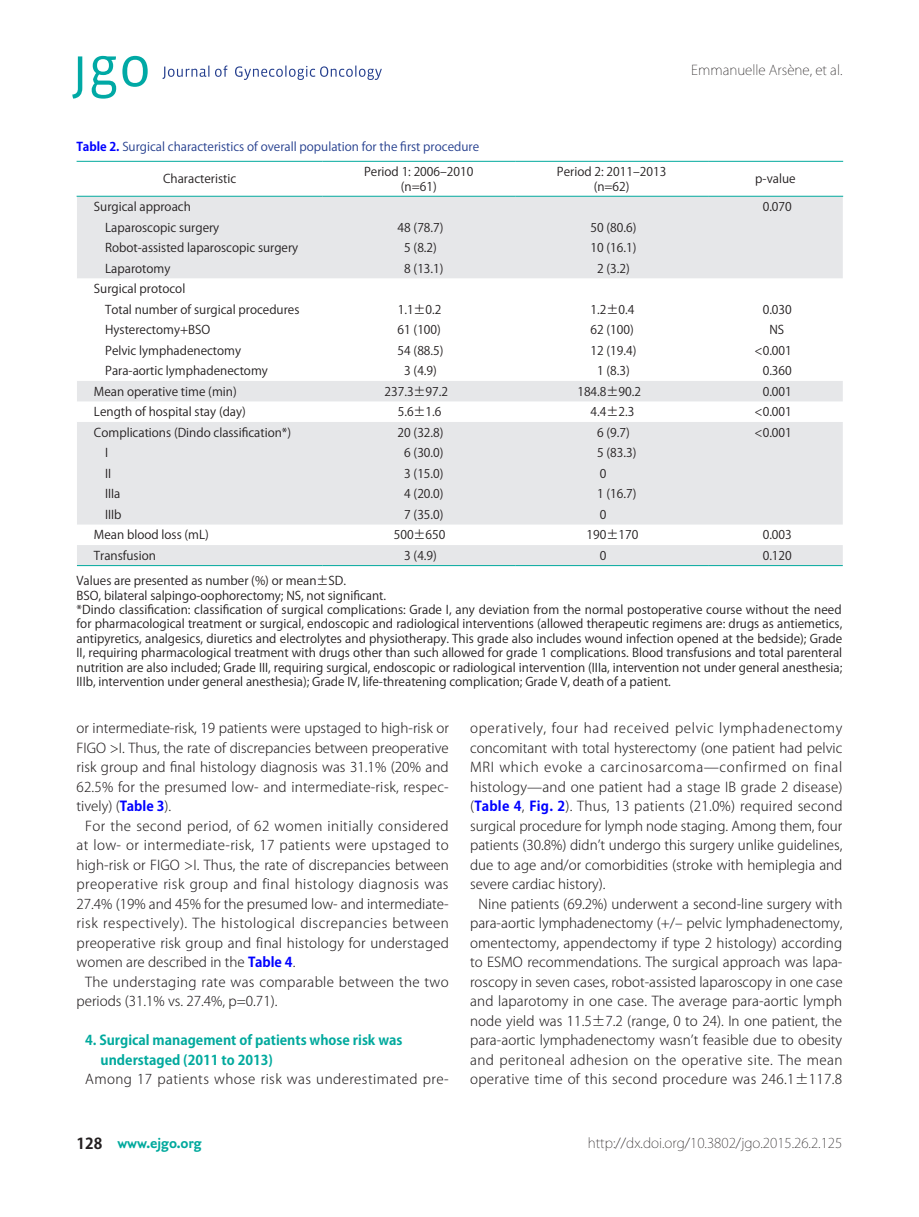
<style>
.page{position:relative;width:919px;height:1217px;background:#fff}
.page>*{position:absolute;margin:0;border:0;box-sizing:border-box;transform-origin:0 0}
.t1{font:700 15px "Nexus Sans";color:#00a99d}
.t2{font:300 13.5px/19.5px "Koz Go Pro";letter-spacing:.015em;color:#231f20;text-align:justify}
.t3{font:200 13.5px "Koz Go Pro";color:#231f20}
.t4{font:700 13.5px/19.5px "Koz Go Pro";color:#00a99d}
.t5{font:12px/14.4px "Koz Go Pro";color:#231f20;text-align:center}
.t6{font:12px "Koz Go Pro";color:#253f8e}
.s1{font-weight:700;color:#00f}
.s2{font-family:"Koz Go Pro";color:#231f20}
</style>
<div class="page">
<svg style="left:72px;top:56px;width:76px;height:43px"></svg>
<svg style="left:162px;top:65px;width:220px;height:15px"></svg>
<svg style="left:77px;top:197px;width:765px;height:368px;fill:#e6e7e9"></svg>
<hr style="left:77px;top:161px;width:245px;height:1px;background:#00a99d">
<hr style="left:322px;top:161px;width:193px;height:1px;background:#00a99d">
<hr style="left:515px;top:161px;width:193px;height:1px;background:#00a99d">
<hr style="left:708px;top:161px;width:135px;height:1px;background:#00a99d">
<hr style="left:77px;top:196px;width:245px;height:1px;background:#00a99d">
<hr style="left:322px;top:196px;width:193px;height:1px;background:#00a99d">
<hr style="left:515px;top:196px;width:193px;height:1px;background:#00a99d">
<hr style="left:708px;top:196px;width:135px;height:1px;background:#00a99d">
<hr style="left:77px;top:565px;width:245px;height:1px;background:#00a99d">
<hr style="left:322px;top:565px;width:193px;height:1px;background:#00a99d">
<hr style="left:515px;top:565px;width:193px;height:1px;background:#00a99d">
<hr style="left:708px;top:565px;width:134px;height:1px;background:#00a99d">
<p class="t3" style="left:691px;top:61px;width:153px">Emmanuelle Arsène, et al.</p>
<p class="t6" style="left:77px;top:139px;width:404px"><span class="s1">Table 2.</span> Surgical characteristics of overall population for the first procedure</p>
<p class="t5" style="left:163px;top:172px;width:74px">Characteristic</p>
<p class="t5" style="left:364px;top:165px;width:111px">Period 1: 2006–2010 (n=61)</p>
<p class="t5" style="left:557px;top:165px;width:111px">Period 2: 2011–2013 (n=62)</p>
<p class="t5" style="left:755px;top:172px;width:42px">p-value</p>
<p class="t5" style="left:94px;top:200px;width:98px">Surgical approach</p>
<p class="t5" style="left:762px;top:200px;width:31px">0.070</p>
<p class="t5" style="left:105px;top:220px;width:116px">Laparoscopic surgery</p>
<p class="t5" style="left:397px;top:220px;width:47px">48 (78.7)</p>
<p class="t5" style="left:590px;top:220px;width:47px">50 (80.6)</p>
<p class="t5" style="left:105px;top:241px;width:194px">Robot-assisted laparoscopic surgery</p>
<p class="t5" style="left:404px;top:241px;width:34px">5 (8.2)</p>
<p class="t5" style="left:590px;top:241px;width:47px">10 (16.1)</p>
<p class="t5" style="left:105px;top:261px;width:67px">Laparotomy</p>
<p class="t5" style="left:404px;top:261px;width:41px">8 (13.1)</p>
<p class="t5" style="left:597px;top:261px;width:34px">2 (3.2)</p>
<p class="t5" style="left:105px;top:279px;width:196px;line-height:20.5px;text-align:left;text-indent:-11px">Surgical protocol<br>Total number of surgical procedures</p>
<p class="t5" style="left:398px;top:302px;width:45px">1.1±0.2</p>
<p class="t5" style="left:590px;top:302px;width:45px">1.2±0.4</p>
<p class="t5" style="left:762px;top:302px;width:31px">0.030</p>
<p class="t5" style="left:105px;top:323px;width:107px">Hysterectomy+BSO</p>
<p class="t5" style="left:397px;top:323px;width:45px">61 (100)</p>
<p class="t5" style="left:590px;top:323px;width:45px">62 (100)</p>
<p class="t5" style="left:769px;top:323px;width:16px">NS</p>
<p class="t5" style="left:105px;top:343px;width:137px">Pelvic lymphadenectomy</p>
<p class="t5" style="left:397px;top:343px;width:47px">54 (88.5)</p>
<p class="t5" style="left:590px;top:343px;width:47px">12 (19.4)</p>
<p class="t5" style="left:754px;top:343px;width:39px">&lt;0.001</p>
<p class="t5" style="left:105px;top:364px;width:164px">Para-aortic lymphadenectomy</p>
<p class="t5" style="left:404px;top:364px;width:34px">3 (4.9)</p>
<p class="t5" style="left:597px;top:364px;width:34px">1 (8.3)</p>
<p class="t5" style="left:762px;top:364px;width:31px">0.360</p>
<p class="t5" style="left:94px;top:384px;width:144px">Mean operative time (min)</p>
<p class="t5" style="left:384px;top:384px;width:65px">237.3±97.2</p>
<p class="t5" style="left:577px;top:384px;width:65px">184.8±90.2</p>
<p class="t5" style="left:762px;top:384px;width:31px">0.001</p>
<p class="t5" style="left:94px;top:405px;width:153px">Length of hospital stay (day)</p>
<p class="t5" style="left:398px;top:405px;width:45px">5.6±1.6</p>
<p class="t5" style="left:590px;top:405px;width:45px">4.4±2.3</p>
<p class="t5" style="left:754px;top:405px;width:39px">&lt;0.001</p>
<p class="t5" style="left:94px;top:425px;width:199px">Complications (Dindo classification*)</p>
<p class="t5" style="left:397px;top:425px;width:47px">20 (32.8)</p>
<p class="t5" style="left:597px;top:425px;width:34px">6 (9.7)</p>
<p class="t5" style="left:754px;top:425px;width:39px">&lt;0.001</p>
<p class="t5" style="left:105px;top:446px;width:5px">I</p>
<p class="t5" style="left:404px;top:446px;width:41px">6 (30.0)</p>
<p class="t5" style="left:597px;top:446px;width:41px">5 (83.3)</p>
<p class="t5" style="left:105px;top:466px;width:8px">II</p>
<p class="t5" style="left:404px;top:466px;width:41px">3 (15.0)</p>
<p class="t5" style="left:600px;top:466px;width:8px">0</p>
<p class="t5" style="left:105px;top:487px;width:17px">IIIa</p>
<p class="t5" style="left:404px;top:487px;width:41px">4 (20.0)</p>
<p class="t5" style="left:597px;top:487px;width:41px">1 (16.7)</p>
<p class="t5" style="left:105px;top:507px;width:18px">IIIb</p>
<p class="t5" style="left:404px;top:507px;width:41px">7 (35.0)</p>
<p class="t5" style="left:600px;top:507px;width:8px">0</p>
<p class="t5" style="left:94px;top:528px;width:116px">Mean blood loss (mL)</p>
<p class="t5" style="left:394px;top:528px;width:53px">500±650</p>
<p class="t5" style="left:586px;top:528px;width:53px">190±170</p>
<p class="t5" style="left:762px;top:528px;width:31px">0.003</p>
<p class="t5" style="left:94px;top:548px;width:63px">Transfusion</p>
<p class="t5" style="left:404px;top:548px;width:34px">3 (4.9)</p>
<p class="t5" style="left:600px;top:548px;width:8px">0</p>
<p class="t5" style="left:762px;top:548px;width:31px">0.120</p>
<p class="t5" style="left:77px;top:573px;width:767px;text-align:left">Values are presented as number (%) or mean±SD.<br>BSO, bilateral salpingo-oophorectomy; NS, not significant.<br>*Dindo classification: classification of surgical complications: Grade I, any deviation from the normal postoperative course without the need for pharmacological treatment or surgical, endoscopic and radiological interventions (allowed therapeutic regimens are: drugs as antiemetics, antipyretics, analgesics, diuretics and electrolytes and physiotherapy. This grade also includes wound infection opened at the bedside); Grade II, requiring pharmacological treatment with drugs other than such allowed for grade 1 complications. Blood transfusions and total parenteral nutrition are also included; Grade III, requiring surgical, endoscopic or radiological intervention (IIIa, intervention not under general anesthesia; IIIb, intervention under general anesthesia); Grade IV, life-threatening complication; Grade V, death of a patient.</p>
<p class="t2" style="left:77px;top:718px;width:374px">or intermediate-risk, 19 patients were upstaged to high-risk or FIGO &gt;I. Thus, the rate of discrepancies between preoperative risk group and final histology diagnosis was 31.1% (20% and 62.5% for the presumed low- and intermediate-risk, respec&shy;tively) (<span class="s1">Table 3</span>).</p>
<p class="t2" style="left:77px;top:816px;width:374px;text-indent:9px">For the second period, of 62 women initially considered at low- or intermediate-risk, 17 patients were upstaged to high-risk or FIGO &gt;I. Thus, the rate of discrepancies between preoperative risk group and final histology diagnosis was 27.4% (19% and 45% for the presumed low- and intermediate&shy;risk respectively). The histological discrepancies between preoperative risk group and final histology for understaged women are described in the <span class="s1">Table 4</span>.</p>
<p class="t2" style="left:77px;top:972px;width:373px;text-indent:9px">The understaging rate was comparable between the two periods (31.1% vs. 27.4%, p=0.71).</p>
<p class="t4" style="left:101px;top:1031px;width:303px;text-indent:-15px">4. Surgical management of patients whose risk was understaged (2011 to 2013)</p>
<p class="t2" style="left:85px;top:1069px;width:365px">Among 17 patients whose risk was underestimated pre-</p>
<p class="t2" style="left:470px;top:718px;width:374px">operatively, four had received pelvic lymphadenectomy concomitant with total hysterectomy (one patient had pelvic MRI which evoke a carcinosarcoma—confirmed on final histology—and one patient had a stage IB grade 2 disease) (<span class="s1">Table 4</span>, <span class="s1">Fig. 2</span>). Thus, 13 patients (21.0%) required second surgical procedure for lymph node staging. Among them, four patients (30.8%) didn’t undergo this surgery unlike guidelines, due to age and/or comorbidities (stroke with hemiplegia and severe cardiac history).</p>
<p class="t2" style="left:470px;top:894px;width:374px;text-indent:9px">Nine patients (69.2%) underwent a second-line surgery with para-aortic lymphadenectomy (+/– pelvic lymphadenectomy, omentectomy, appendectomy if type 2 histology) according to ESMO recommendations. The surgical approach was lapa&shy;roscopy in seven cases, robot-assisted laparoscopy in one case and laparotomy in one case. The average para-aortic lymph node yield was 11.5±7.2 (range, 0 to 24). In one patient, the para-aortic lymphadenectomy wasn’t feasible due to obesity and peritoneal adhesion on the operative site. The mean operative time of this second procedure was 246.1±117.8</p>
<p class="t1" style="left:77px;top:1133px;width:127px"><span class="s2">128</span> www.ejgo.org</p>
<p class="t3" style="left:587px;top:1133px;width:256px">http://dx.doi.org/10.3802/jgo.2015.26.2.125</p>
</div>
